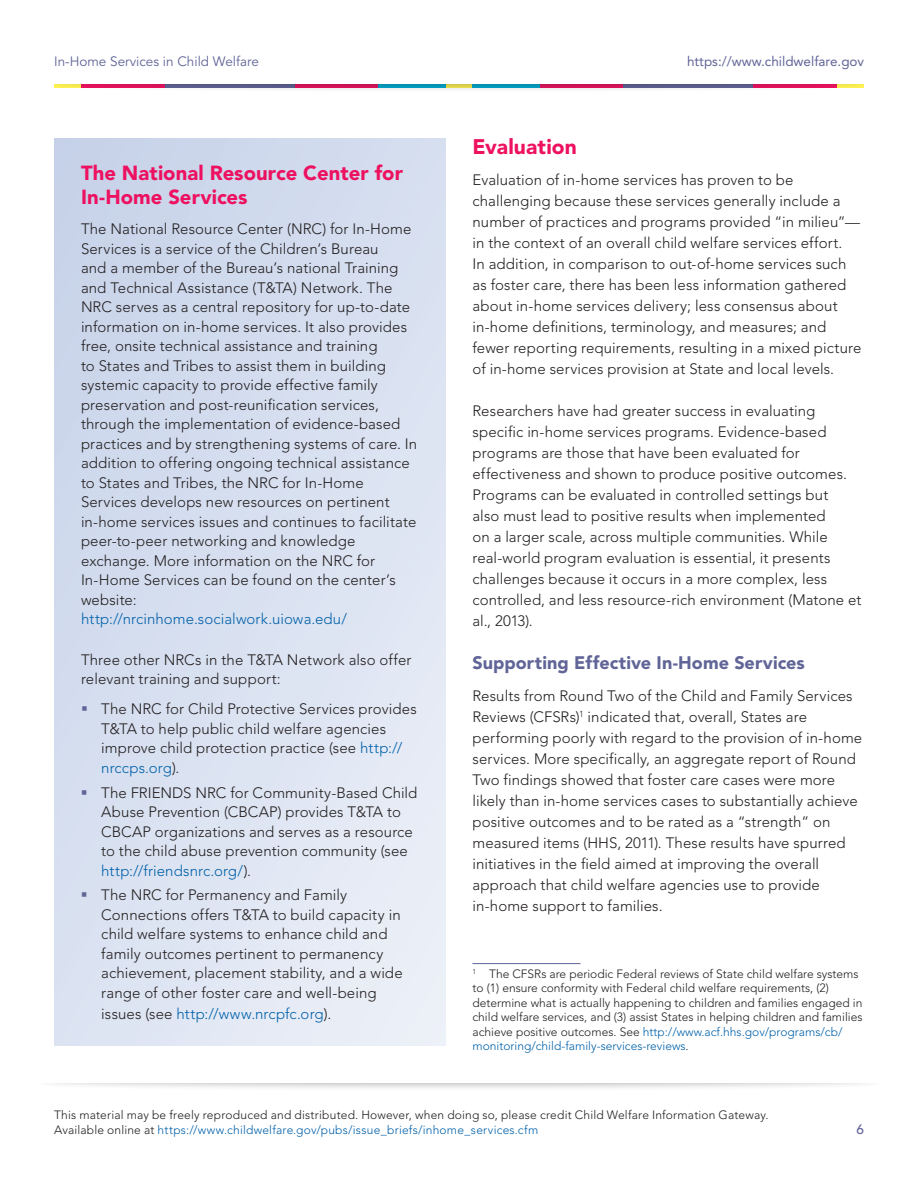
<style>
.page{position:relative;width:918px;height:1188px;background:#fff}
.page>*{position:absolute;margin:0;border:0;box-sizing:border-box;transform-origin:0 0}
.t1{font:900 21px "Avenir";letter-spacing:.005em;color:#ed1160}
.t2{font:900 20.25px/24px "Avenir";color:#ed1160}
.Body_Header2{font:900 18px "Avenir";letter-spacing:.005em;color:#606497}
.Body_copy{font:300 15px/19.5px "Avenir";letter-spacing:.005em;color:#231f20}
.t3{font:300 15px "Avenir";letter-spacing:.01em;color:#0161aa}
.t4{font:13.5px "Avenir";color:#606497}
.t5{font:13.5px "Avenir";color:#606497}
.t6{font:500 13.5px "Avenir";color:#606497}
.Footnote{font:300 12px/14.4px "Avenir";color:#231f20}
.s1{color:#0161aa}
.s2{color:#231f20}
</style>
<div class="page">
<div style="left:34px;top:1065px;width:850px;height:27px;background:#231f20;opacity:.4"></div>
<div style="left:0;top:1058px;width:918px;height:25px;background:#fff"></div>
<div style="left:47px;top:66px;width:824px;height:27px;background:#231f20;opacity:.4"></div>
<div style="left:38px;top:58px;width:842px;height:25px;background:#fff"></div>
<div style="left:54px;top:138px;width:392px;height:908px;background:linear-gradient(to right,#d0daed,#e2e8f4)"></div>
<hr style="left:472px;top:963px;width:108px;height:1px;background:#606497">
<svg style="left:82px;top:707px;width:5px;height:4px"></svg>
<svg style="left:82px;top:790px;width:5px;height:4px"></svg>
<svg style="left:82px;top:893px;width:5px;height:4px"></svg>
<p class="t4" style="left:54px;top:53px;width:206px">In-Home Services in Child Welfare</p>
<p class="t5" style="left:687px;top:53px;width:179px">https://www.childwelfare.gov</p>
<h2 class="t2" style="left:81px;top:161px;width:323px">The National Resource Center for<br>In-Home Services</h2>
<p class="Body_copy" style="left:81px;top:220px;width:338px">The National Resource Center (NRC) for In-Home Services is a service of the Children’s Bureau<br>and a member of the Bureau’s national Training and Technical Assistance (T&amp;TA) Network. The NRC serves as a central repository for up-to-date information on in-home services. It also provides free, onsite technical assistance and training<br>to States and Tribes to assist them in building systemic capacity to provide effective family preservation and post-reunification services, through the implementation of evidence-based practices and by strengthening systems of care. In addition to offering ongoing technical assistance to States and Tribes, the NRC for In-Home Services develops new resources on pertinent in-home services issues and continues to facilitate peer-to-peer networking and knowledge exchange. More information on the NRC for In-Home Services can be found on the center’s website:<br><span class="s1">http://nrcinhome.socialwork.uiowa.edu/</span></p>
<p class="Body_copy" style="left:81px;top:650px;width:332px">Three other NRCs in the T&amp;TA Network also offer relevant training and support:</p>
<p class="Body_copy" style="left:101px;top:700px;width:317px">The NRC for Child Protective Services provides T&amp;TA to help public child welfare agencies improve child protection practice (see <span class="s1">http:// nrccps.org</span>).</p>
<p class="Body_copy" style="left:101px;top:783px;width:318px">The FRIENDS NRC for Community-Based Child Abuse Prevention (CBCAP) provides T&amp;TA to CBCAP organizations and serves as a resource to the child abuse prevention community (see <span class="s1">http://friendsnrc.org/</span>).</p>
<p class="Body_copy" style="left:101px;top:886px;width:303px">The NRC for Permanency and Family Connections offers T&amp;TA to build capacity in child welfare systems to enhance child and family outcomes pertinent to permanency achievement, placement stability, and a wide range of other foster care and well-being</p>
<p class="t3" style="left:101px;top:1005px;width:232px"><span class="s2">issues (see</span> http://www.nrcpfc.org<span class="s2">).</span></p>
<h2 class="t1" style="left:472px;top:134px;width:106px">Evaluation</h2>
<p class="Body_copy" style="left:472px;top:170px;width:391px;line-height:21px">Evaluation of in-home services has proven to be challenging because these services generally include a number of practices and programs provided “in milieu”— in the context of an overall child welfare services effort.<br>In addition, in comparison to out-of-home services such as foster care, there has been less information gathered about in-home services delivery; less consensus about in-home definitions, terminology, and measures; and fewer reporting requirements, resulting in a mixed picture of in-home services provision at State and local levels.</p>
<p class="Body_copy" style="left:472px;top:401px;width:391px;line-height:21px">Researchers have had greater success in evaluating specific in-home services programs. Evidence-based programs are those that have been evaluated for effectiveness and shown to produce positive outcomes.<br>Programs can be evaluated in controlled settings but<br>also must lead to positive results when implemented<br>on a larger scale, across multiple communities. While real-world program evaluation is essential, it presents challenges because it occurs in a more complex, less controlled, and less resource-rich environment (Matone et al., 2013).</p>
<p class="Body_Header2" style="left:472px;top:652px;width:334px">Supporting Effective In-Home Services</p>
<p class="Body_copy" style="left:472px;top:685px;width:391px;line-height:21px">Results from Round Two of the Child and Family Services Reviews (CFSRs)<sup>1</sup> indicated that, overall, States are performing poorly with regard to the provision of in-home services. More specifically, an aggregate report of Round Two findings showed that foster care cases were more likely than in-home services cases to substantially achieve positive outcomes and to be rated as a “strength” on measured items (HHS, 2011). These results have spurred initiatives in the field aimed at improving the overall approach that child welfare agencies use to provide in-home support to families.</p>
<p class="Footnote" style="left:472px;top:967px;width:392px"><sup>1</sup> The CFSRs are periodic Federal reviews of State child welfare systems to (1) ensure conformity with Federal child welfare requirements, (2) determine what is actually happening to children and families engaged in child welfare services, and (3) assist States in helping children and families achieve positive outcomes. See <span class="s1">http://www.acf.hhs.gov/programs/cb/ monitoring/child-family-services-reviews</span>.</p>
<p class="Footnote" style="left:54px;top:1107px;width:716px;line-height:15px">This material may be freely reproduced and distributed. However, when doing so, please credit Child Welfare Information Gateway.<br>Available online at <span class="s1">https://www.childwelfare.gov/pubs/issue_briefs/inhome_services.cfm</span></p>
<p class="t6" style="left:857px;top:1122px;width:9px">6</p>
</div>
